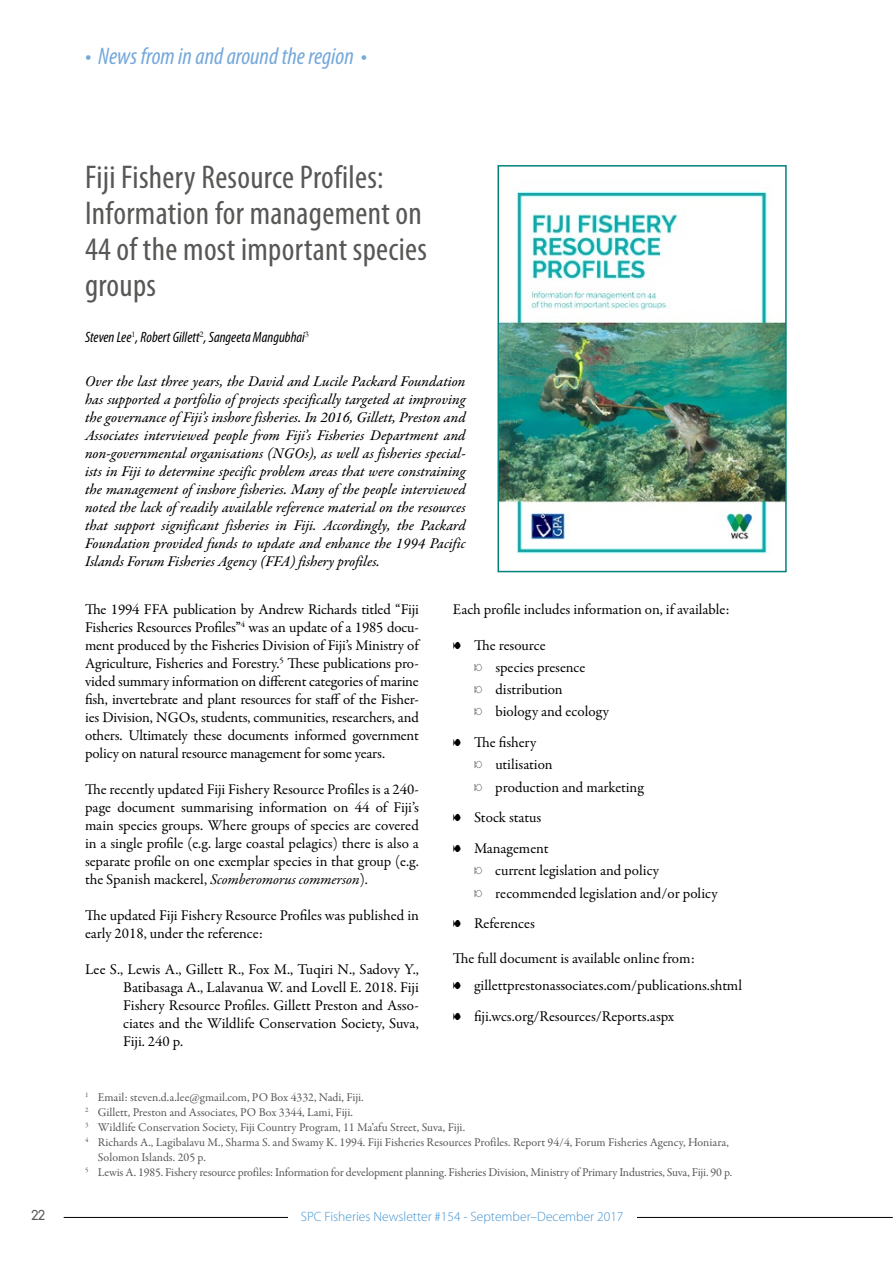
<style>
.page{position:relative;width:893px;height:1263px;background:#fff}
.page>*{position:absolute;margin:0;border:0;box-sizing:border-box;transform-origin:0 0}
.t1{font:condensed 33px/36px "Myriad Pro";letter-spacing:.01em;color:#575756}
.t2{font:italic condensed 24px "Myriad Pro";color:#75a8db}
.t3{font:15px/18px "Garamond Premr Pro";color:#000}
.t4{font:15px/18px "Garamond Premr Pro Med It";color:#000;text-align:justify}
.t5{font:15px/18px "Garamond Premr Pro";letter-spacing:-.005em;color:#010202;text-align:justify}
.t6{font:italic condensed 15px "Myriad Pro";color:#000}
.t7{font:15px "Duepuntozero";color:#575756}
.t8{font:300 13.5px "Myriad Pro";color:#4394d1}
.t9{font:12px "Garamond Premr Pro";letter-spacing:-.005em;color:#575756}
.s1{font-style:italic}
.s2{font-family:"Poissonnerie"}
.s3{color:#010202}
</style>
<div class="page">
<hr style="left:64px;top:1217px;width:828px;height:1px;background:#000">
<div style="left:288px;top:1210px;width:349px;height:20px;background:#fff"></div>
<img style="left:500px;top:191px;width:284px;height:363px">
<div style="left:497px;top:165px;width:290px;height:407px;border:2px solid #02827a"></div>
<p class="t7" style="left:31px;top:1207px;width:15px">22</p>
<h2 class="t2" style="left:85px;top:41px;width:284px">• News from in and around the region •</h2>
<h1 class="t1" style="left:85px;top:159px;width:344px">Fiji Fishery Resource Profiles:<br>Information for management on<br>44 of the most important species groups</h1>
<p class="t6" style="left:85px;top:328px;width:226px">Steven Lee<sup>1</sup>, Robert Gillett<sup>2</sup>, Sangeeta Mangubhai<sup>3</sup></p>
<p class="t4" style="left:85px;top:373px;width:382px">Over the last three years, the David and Lucile Packard Foundation has supported a portfolio of projects specifically targeted at improving the governance of Fiji’s inshore fisheries. In 2016, Gillett, Preston and Associates interviewed people from Fiji’s Fisheries Department and non-governmental organisations (NGOs), as well as fisheries special&shy;ists in Fiji to determine specific problem areas that were constraining the management of inshore fisheries. Many of the people interviewed noted the lack of readily available reference material on the resources that support significant fisheries in Fiji. Accordingly, the Packard Foundation provided funds to update and enhance the 1994 Pacific Islands Forum Fisheries Agency (FFA) fishery profiles.</p>
<p class="t3" style="left:85px;top:600px;width:335px;text-align:justify">The 1994 FFA publication by Andrew Richards titled “Fiji Fisheries Resources Profiles”<sup>4</sup> was an update of a 1985 docu&shy;ment produced by the Fisheries Division of Fiji’s Ministry of Agriculture, Fisheries and Forestry.<sup>5</sup> These publications pro&shy;vided summary information on different categories of marine fish, invertebrate and plant resources for staff of the Fisher&shy;ies Division, NGOs, students, communities, researchers, and others. Ultimately these documents informed government policy on natural resource management for some years.</p>
<p class="t5" style="left:85px;top:780px;width:335px">The recently updated Fiji Fishery Resource Profiles is a 240- page document summarising information on 44 of Fiji’s main species groups. Where groups of species are covered in a single profile (e.g. large coastal pelagics) there is also a separate profile on one exemplar species in that group (e.g. the Spanish mackerel, <span class="s1">Scomberomorus commerson</span>).</p>
<p class="t3" style="left:85px;top:906px;width:335px">The updated Fiji Fishery Resource Profiles was published in early 2018, under the reference:</p>
<p class="t3" style="left:123px;top:960px;width:297px;text-align:justify;text-indent:-38px">Lee S., Lewis A., Gillett R., Fox M., Tuqiri N., Sadovy Y., Batibasaga A., Lalavanua W. and Lovell E. 2018. Fiji Fishery Resource Profiles. Gillett Preston and Asso&shy;ciates and the Wildlife Conservation Society, Suva, Fiji. 240 p.</p>
<p class="t5" style="left:453px;top:600px;width:278px">Each profile includes information on, if available:</p>
<p class="t3" style="left:474px;top:634px;width:137px;line-height:22.2px;text-indent:-21px"><span class="s2">8</span> The resource<br><span class="s2">9</span> species presence<br><span class="s2">9</span> distribution<br><span class="s2">9</span> biology and ecology</p>
<p class="t3" style="left:474px;top:732px;width:171px;line-height:22.2px;text-indent:-21px"><span class="s2">8</span> The fishery<br><span class="s2">9</span> utilisation<br><span class="s2">9</span> production and marketing</p>
<p class="t3" style="left:453px;top:803px;width:97px;line-height:30.8px"><span class="s2">8</span> Stock status<br><span class="s2">8</span> Management</p>
<p class="t3" style="left:474px;top:860px;width:245px;line-height:22.2px"><span class="s2">9</span> current legislation and policy<br><span class="s2">9</span> recommended legislation and/or policy</p>
<p class="t3" style="left:453px;top:915px;width:84px"><span class="s2">8</span> References</p>
<p class="t3" style="left:453px;top:946px;width:291px;line-height:26.5px"><span class="s3">The full document is available online from:<br></span><span class="s2">8</span> gillettprestonassociates.com/publications.shtml</p>
<p class="t3" style="left:453px;top:1007px;width:223px"><span class="s2">8</span> fiji.wcs.org/Resources/Reports.aspx</p>
<p class="t9" style="left:85px;top:1089px;width:280px"><sup>1</sup> Email: steven.d.a.lee@gmail.com, PO Box 4332, Nadi, Fiji.</p>
<p class="t9" style="left:85px;top:1104px;width:269px"><sup>2</sup> Gillett, Preston and Associates, PO Box 3344, Lami, Fiji.</p>
<p class="t9" style="left:85px;top:1119px;width:382px"><sup>3</sup> Wildlife Conservation Society, Fiji Country Program, 11 Ma’afu Street, Suva, Fiji.</p>
<p class="t9" style="left:85px;top:1134px;width:645px"><sup>4</sup> Richards A., Lagibalavu M., Sharma S. and Swamy K. 1994. Fiji Fisheries Resources Profiles. Report 94/4, Forum Fisheries Agency, Honiara,</p>
<p class="t9" style="left:98px;top:1149px;width:110px">Solomon Islands. 205 p.</p>
<p class="t9" style="left:85px;top:1164px;width:649px"><sup>5</sup> Lewis A. 1985. Fishery resource profiles: Information for development planning. Fisheries Division, Ministry of Primary Industries, Suva, Fiji. 90 p.</p>
<p class="t8" style="left:301px;top:1208px;width:324px">SPC Fisheries Newsletter #154 - September–December 2017</p>
</div>
